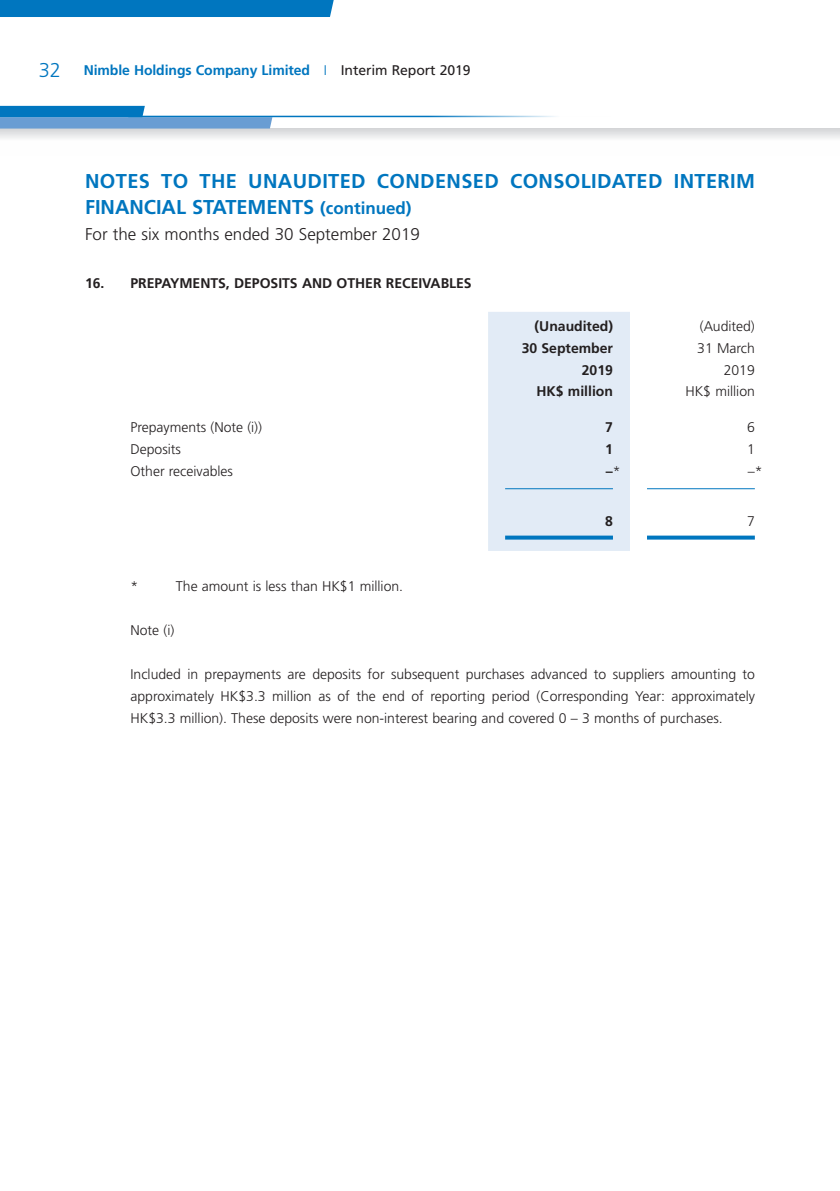
<style>
.page{position:relative;width:840px;height:1191px;background:#fff}
.page>*{position:absolute;margin:0;border:0;box-sizing:border-box;transform-origin:0 0}
.Heading_1{font:700 20px/26px "Frutiger LT Std";letter-spacing:.015em;color:#0076bf}
.Body_Text{font:300 17px "Frutiger LT Std";color:#231f20}
.Notes{font:300 14px/22px "Frutiger LT Std";color:#231f20;text-align:justify}
.t1{font:700 14px "Frutiger LT Std";letter-spacing:-.005em;color:#0076bf}
.Notes_HD1{font:700 14px "Frutiger LT Std";color:#231f20}
.Notes-2{font:700 14px "Frutiger LT Std";color:#231f20}
.s1{font-weight:300;font-size:20px}
.s2{font-weight:300}
.s3{font-weight:400;color:#231f20}
.s4{font-size:17px}
</style>
<div class="page">
<svg style="left:0;top:129px;width:839px;height:10px"></svg>
<hr style="left:128px;top:116px;width:483px;height:1px;background:#0076bf">
<svg style="left:0;top:106px;width:272px;height:23px"></svg>
<div style="left:0;top:0;width:334px;height:17px;background:#0076bf"></div>
<div style="left:488px;top:312px;width:141px;height:239px;background:#e2ebf6"></div>
<hr style="left:505px;top:488px;width:107px;height:1px;background:#0076bf">
<hr style="left:646px;top:488px;width:108px;height:1px;background:#0076bf">
<svg style="left:505px;top:535px;width:107px;height:4px"></svg>
<svg style="left:647px;top:535px;width:107px;height:4px"></svg>
<p class="t1" style="left:39px;top:62px;width:433px"><span class="s1">32</span> Nimble Holdings Company Limited <span class="s2">I</span> <span class="s3">Interim Report 2019</span></p>
<p class="Heading_1" style="left:85px;top:168px;width:671px">NOTES TO THE UNAUDITED CONDENSED CONSOLIDATED INTERIM<br>FINANCIAL STATEMENTS <span class="s4">(continued)</span></p>
<p class="Body_Text" style="left:85px;top:224px;width:336px">For the six months ended 30 September 2019</p>
<p class="Notes_HD1" style="left:85px;top:275px;width:388px">16. PREPAYMENTS, DEPOSITS AND OTHER RECEIVABLES</p>
<p class="Notes-2" style="left:534px;top:318px;width:80px">(Unaudited)</p>
<p class="Notes" style="left:699px;top:315px;width:57px">(Audited)</p>
<p class="Notes-2" style="left:521px;top:340px;width:93px">30 September</p>
<p class="Notes-2" style="left:581px;top:362px;width:33px">2019</p>
<p class="Notes" style="left:697px;top:337px;width:59px">31 March</p>
<p class="Notes" style="left:723px;top:359px;width:33px">2019</p>
<p class="Notes-2" style="left:536px;top:383px;width:78px">HK$ million</p>
<p class="Notes" style="left:685px;top:380px;width:71px">HK$ million</p>
<p class="Notes" style="left:130px;top:416px;width:133px">Prepayments (Note (i))</p>
<p class="Notes-2" style="left:604px;top:419px;width:9px">7</p>
<p class="Notes" style="left:746px;top:416px;width:9px">6</p>
<p class="Notes" style="left:130px;top:438px;width:52px">Deposits</p>
<p class="Notes-2" style="left:604px;top:441px;width:9px">1</p>
<p class="Notes" style="left:746px;top:438px;width:9px">1</p>
<p class="Notes" style="left:130px;top:460px;width:104px">Other receivables</p>
<p class="Notes-2" style="left:605px;top:463px;width:16px">–<span class="s2">*</span></p>
<p class="Notes" style="left:747px;top:460px;width:16px">–*</p>
<p class="Notes-2" style="left:604px;top:513px;width:9px">8</p>
<p class="Notes" style="left:746px;top:511px;width:9px">7</p>
<p class="Notes" style="left:130px;top:576px;width:9px">*</p>
<p class="Notes" style="left:176px;top:576px;width:228px">The amount is less than HK$1 million.</p>
<p class="Notes" style="left:130px;top:620px;width:45px">Note (i)</p>
<p class="Notes" style="left:130px;top:664px;width:625px">Included in prepayments are deposits for subsequent purchases advanced to suppliers amounting to approximately HK$3.3 million as of the end of reporting period (Corresponding Year: approximately HK$3.3 million). These deposits were non-interest bearing and covered 0 – 3 months of purchases.</p>
</div>
